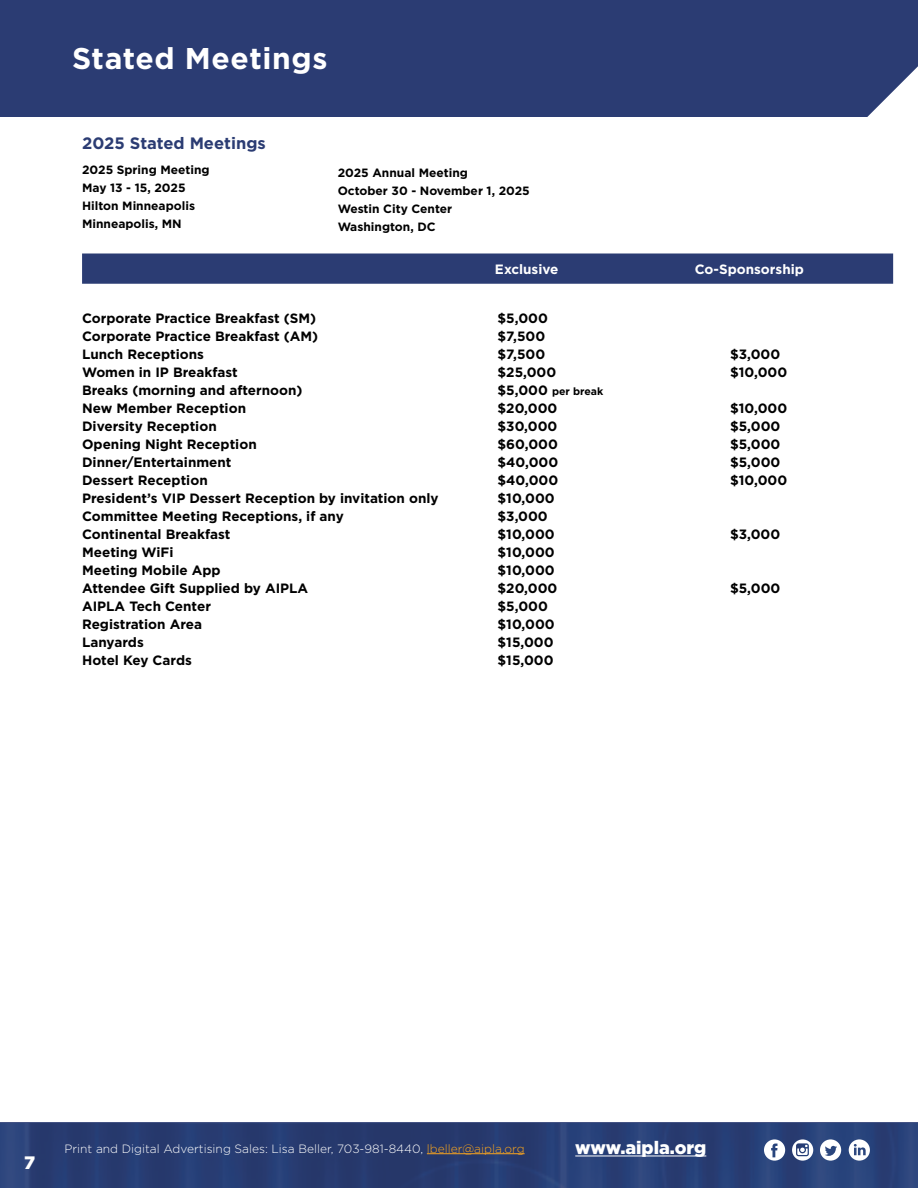
<style>
.page{position:relative;width:918px;height:1188px;background:#fff}
.page>*{position:absolute;margin:0;border:0;box-sizing:border-box;transform-origin:0 0}
.t1{font:700 30px "Gotham";letter-spacing:.02em;color:#fff}
.t2{font:900 18px "Gotham";color:#fff}
.t3{font:700 16.5px "Gotham";color:#2b3c73}
.t4{font:700 13.5px "Gotham";color:#000}
.t5{font:700 13.5px "Gotham";color:#fff}
.t6{font:700 12px/18px "Gotham";color:#000}
.t7{font:300 12px "Gotham";color:#fff}
.t8{font:700 10.5px "Gotham";color:#000}
.s1{font-size:13.5px}
.s2{color:#f9a51e}
</style>
<div class="page">
<div style="left:0;top:1122px;width:918px;height:66px;background:#2b3c73"></div>
<hr style="left:575px;top:1156px;width:131px;height:1px;background:#fff">
<svg style="left:764px;top:1139px;width:21px;height:22px"></svg>
<svg style="left:820px;top:1139px;width:21px;height:22px"></svg>
<hr style="left:427px;top:1153px;width:98px;height:1px;background:#f9a51e">
<svg style="left:849px;top:1139px;width:21px;height:22px"></svg>
<svg style="left:792px;top:1139px;width:21px;height:22px"></svg>
<div style="left:0;top:0;width:918px;height:117px;background:#2b3c73"></div>
<div style="left:82px;top:254px;width:811px;height:30px;background:#2b3c73"></div>
<svg style="left:867px;top:66px;width:51px;height:51px"></svg>
<h1 class="t1" style="left:72px;top:38px;width:257px">Stated Meetings</h1>
<p class="t3" style="left:82px;top:133px;width:185px">2025 Stated Meetings</p>
<p class="t6" style="left:82px;top:161px;width:129px">2025 Spring Meeting<br>May 13 - 15, 2025<br>Hilton Minneapolis<br>Minneapolis, MN</p>
<p class="t6" style="left:338px;top:164px;width:194px">2025 Annual Meeting<br>October 30 - November 1, 2025<br>Westin City Center<br>Washington, DC</p>
<p class="t5" style="left:495px;top:260px;width:65px">Exclusive</p>
<p class="t5" style="left:695px;top:260px;width:111px">Co-Sponsorship</p>
<p class="t4" style="left:82px;top:309px;width:236px">Corporate Practice Breakfast (SM)</p>
<p class="t4" style="left:498px;top:309px;width:52px">$5,000</p>
<p class="t4" style="left:82px;top:327px;width:238px">Corporate Practice Breakfast (AM)</p>
<p class="t4" style="left:498px;top:327px;width:49px">$7,500</p>
<p class="t4" style="left:82px;top:345px;width:123px">Lunch Receptions</p>
<p class="t4" style="left:498px;top:345px;width:49px">$7,500</p>
<p class="t4" style="left:730px;top:345px;width:52px">$3,000</p>
<p class="t4" style="left:82px;top:363px;width:157px">Women in IP Breakfast</p>
<p class="t4" style="left:498px;top:363px;width:60px">$25,000</p>
<p class="t4" style="left:730px;top:363px;width:59px">$10,000</p>
<p class="t4" style="left:82px;top:381px;width:222px">Breaks (morning and afternoon)</p>
<p class="t8" style="left:498px;top:384px;width:107px"><span class="s1">$5,000</span> per break</p>
<p class="t4" style="left:82px;top:399px;width:166px">New Member Reception</p>
<p class="t4" style="left:498px;top:399px;width:61px">$20,000</p>
<p class="t4" style="left:730px;top:399px;width:59px">$10,000</p>
<p class="t4" style="left:82px;top:417px;width:136px">Diversity Reception</p>
<p class="t4" style="left:498px;top:417px;width:61px">$30,000</p>
<p class="t4" style="left:730px;top:417px;width:52px">$5,000</p>
<p class="t4" style="left:82px;top:435px;width:176px">Opening Night Reception</p>
<p class="t4" style="left:498px;top:435px;width:62px">$60,000</p>
<p class="t4" style="left:730px;top:435px;width:52px">$5,000</p>
<p class="t4" style="left:82px;top:453px;width:151px">Dinner/Entertainment</p>
<p class="t4" style="left:498px;top:453px;width:62px">$40,000</p>
<p class="t4" style="left:730px;top:453px;width:52px">$5,000</p>
<p class="t4" style="left:82px;top:471px;width:127px">Dessert Reception</p>
<p class="t4" style="left:498px;top:471px;width:62px">$40,000</p>
<p class="t4" style="left:730px;top:471px;width:59px">$10,000</p>
<p class="t4" style="left:82px;top:489px;width:358px">President’s VIP Dessert Reception by invitation only</p>
<p class="t4" style="left:498px;top:489px;width:59px">$10,000</p>
<p class="t4" style="left:82px;top:507px;width:263px">Committee Meeting Receptions, if any</p>
<p class="t4" style="left:498px;top:507px;width:52px">$3,000</p>
<p class="t4" style="left:82px;top:525px;width:150px">Continental Breakfast</p>
<p class="t4" style="left:498px;top:525px;width:59px">$10,000</p>
<p class="t4" style="left:730px;top:525px;width:52px">$3,000</p>
<p class="t4" style="left:82px;top:543px;width:93px">Meeting WiFi</p>
<p class="t4" style="left:498px;top:543px;width:59px">$10,000</p>
<p class="t4" style="left:82px;top:561px;width:140px">Meeting Mobile App</p>
<p class="t4" style="left:498px;top:561px;width:59px">$10,000</p>
<p class="t4" style="left:82px;top:579px;width:228px">Attendee Gift Supplied by AIPLA</p>
<p class="t4" style="left:498px;top:579px;width:61px">$20,000</p>
<p class="t4" style="left:730px;top:579px;width:52px">$5,000</p>
<p class="t4" style="left:82px;top:597px;width:130px">AIPLA Tech Center</p>
<p class="t4" style="left:498px;top:597px;width:52px">$5,000</p>
<p class="t4" style="left:82px;top:615px;width:122px">Registration Area</p>
<p class="t4" style="left:498px;top:615px;width:59px">$10,000</p>
<p class="t4" style="left:82px;top:633px;width:63px">Lanyards</p>
<p class="t4" style="left:498px;top:633px;width:58px">$15,000</p>
<p class="t4" style="left:82px;top:651px;width:111px">Hotel Key Cards</p>
<p class="t4" style="left:498px;top:651px;width:58px">$15,000</p>
<h2 class="t2" style="left:24px;top:1150px;width:13px">7</h2>
<p class="t7" style="left:64px;top:1141px;width:462px">Print and Digital Advertising Sales: Lisa Beller, 703-981-8440, <span class="s2">lbeller@aipla.org</span></p>
<h2 class="t2" style="left:575px;top:1135px;width:133px">www.aipla.org</h2>
</div>
